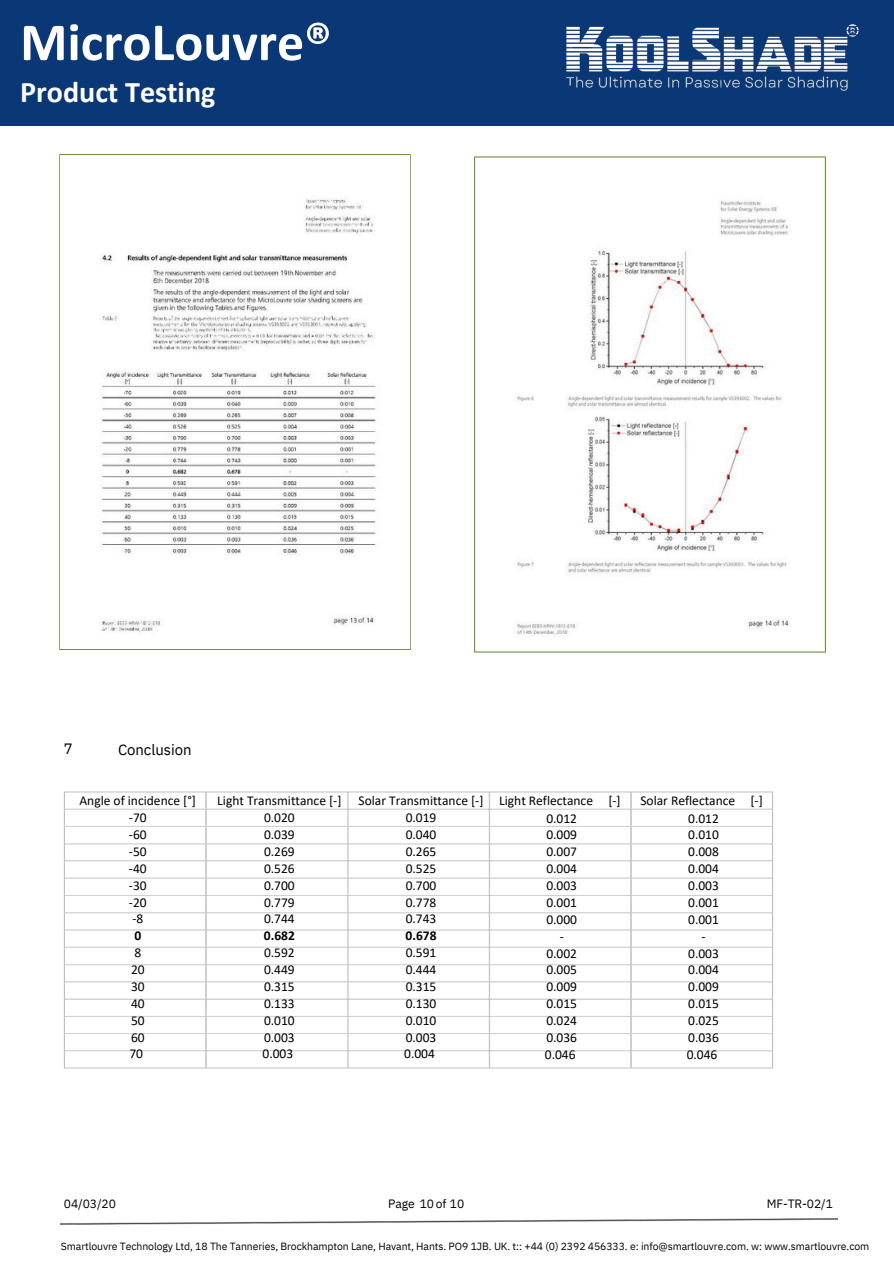
<style>
.page{position:relative;width:894px;height:1264px;background:#fff}
.page>*{position:absolute;margin:0;border:0;box-sizing:border-box;transform-origin:0 0}
.t1{font:700 54px "Calibri";color:#fff}
.t2{font:700 30px "Calibri";color:#fff}
.t3{font:15px "IBM Plex Sans";letter-spacing:-.005em;color:#000}
.t4{font:13.5px/16.8px "Calibri";color:#000;text-align:center}
.t5{font:12px "IBM Plex Sans";letter-spacing:-.01em;color:#000}
.t6{font:10.5px "IBM Plex Sans";letter-spacing:-.01em;color:#000}
.s1{font-weight:700}
</style>
<div class="page">
<img style="left:61px;top:1218px;width:776px;height:6px">
<img style="left:64px;top:791px;width:709px;height:278px">
<img style="left:101px;top:199px;width:275px;height:433px">
<img style="left:474px;top:156px;width:351px;height:496px">
<div style="left:0;top:0;width:893px;height:125px;background:#0a3877"></div>
<img style="left:566px;top:24px;width:293px;height:67px">
<p class="t1" style="left:20px;top:20px;width:313px">MicroLouvre®</p>
<h4 class="t2" style="left:20px;top:79px;width:197px">Product Testing</h4>
<h3 class="t3" style="left:64px;top:738px;width:10px">7</h3>
<h3 class="t3" style="left:118px;top:739px;width:75px">Conclusion</h3>
<h3 class="t4" style="left:79px;top:793px;width:118px">Angle of incidence [°] -70<br>-60<br>-50<br>-40<br>-30<br>-20<br>-8<br><span class="s1">0<br></span>8<br>20<br>30<br>40<br>50<br>60<br>70</h3>
<h3 class="t4" style="left:217px;top:793px;width:126px">Light Transmittance [-]<br>0.020<br>0.039<br>0.269<br>0.526<br>0.700<br>0.779<br>0.744<br><span class="s1">0.682<br></span>0.592<br>0.449<br>0.315<br>0.133<br>0.010<br>0.003<br>0.003</h3>
<h3 class="t4" style="left:358px;top:793px;width:127px">Solar Transmittance [-]<br>0.019<br>0.040<br>0.265<br>0.525<br>0.700<br>0.778<br>0.743<br><span class="s1">0.678<br></span>0.591<br>0.444<br>0.315<br>0.130<br>0.010<br>0.003<br>0.004</h3>
<p class="t4" style="left:499px;top:793px;width:95px">Light Reflectance</p>
<h3 class="t4" style="left:608px;top:793px;width:14px">[-]</h3>
<h3 class="t4" style="left:544px;top:810px;width:34px">0.012<br>0.009<br>0.007<br>0.004<br>0.003<br>0.001<br>0.000 -<br>0.002<br>0.005<br>0.009<br>0.015<br>0.024<br>0.036<br>0.046</h3>
<p class="t4" style="left:640px;top:793px;width:96px">Solar Reflectance</p>
<h5 class="t4" style="left:750px;top:793px;width:14px">[-]</h5>
<h5 class="t4" style="left:686px;top:810px;width:34px">0.012<br>0.010<br>0.008<br>0.004<br>0.003<br>0.001<br>0.001 -<br>0.003<br>0.004<br>0.009<br>0.015<br>0.025<br>0.036<br>0.046</h5>
<p class="t5" style="left:64px;top:1195px;width:53px">04/03/20</p>
<p class="t5" style="left:388px;top:1195px;width:77px">Page 10 of 10</p>
<p class="t5" style="left:766px;top:1195px;width:68px">MF-TR-02/1</p>
<p class="t6" style="left:61px;top:1239px;width:809px">Smartlouvre Technology Ltd, 18 The Tanneries, Brockhampton Lane, Havant, Hants. PO9 1JB. UK. t:: +44 (0) 2392 456333. e: info@smartlouvre.com. w: www.smartlouvre.com</p>
</div>
